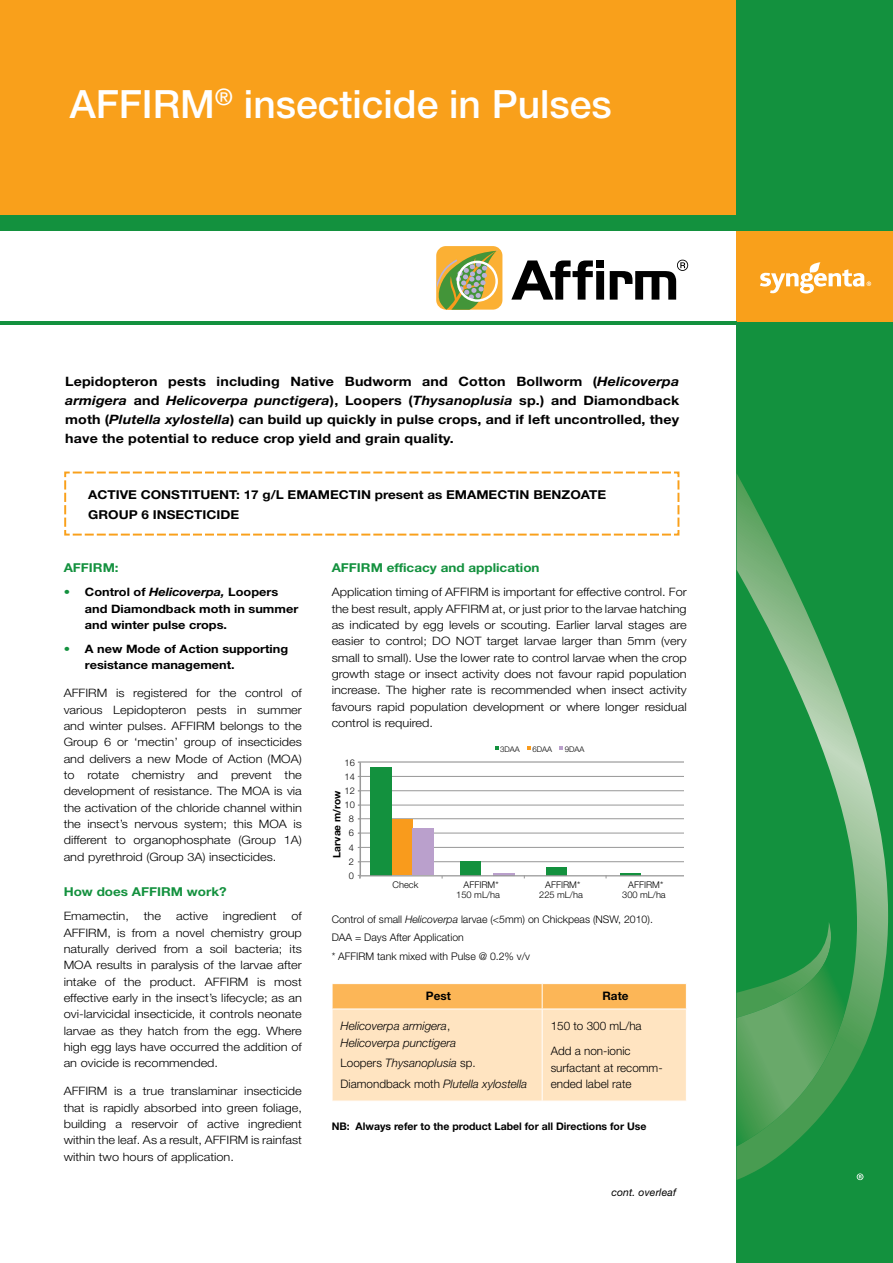
<style>
.page{position:relative;width:893px;height:1263px;background:#fff}
.page>*{position:absolute;margin:0;border:0;box-sizing:border-box;transform-origin:0 0}
.t1{font:500 39px "Helvetica Neue LT Std";color:#fff}
.t2{font:700 12.9px/19px "Helvetica Neue LT Std";letter-spacing:.01em;color:#000;text-align:justify;scale:1.1 1}
.t3{font:700 12.3px/20.2px "Helvetica Neue LT Std";color:#000;scale:1.1 1}
.t4{font:700 12.3px "Helvetica Neue LT Std";color:#13913e;scale:1.1 1}
.t5{font:italic 300 11.7px/16.5px "Helvetica Neue LT Std";color:#000}
.t6{font:300 11.7px/25px "Helvetica Neue LT Std";color:#000}
.t7{font:700 11.7px "Helvetica Neue LT Std";color:#000}
.t8{font:300 11.55px/16.4px "Helvetica Neue LT Std";color:#000;text-align:justify;scale:1.1 1}
.t9{font:700 11.55px/16.4px "Helvetica Neue LT Std";color:#000;scale:1.1 1}
.t10{font:300 10.5px/17.7px "Helvetica Neue LT Std";color:#000}
.t11{font:700 10.5px "Helvetica Neue LT Std";color:#000}
.t12{font:italic 10.5px "Helvetica Neue LT Std";letter-spacing:.01em;color:#000}
.t13{font:700 10.2px "Helvetica Neue LT Std";color:#010101}
.t14{font:300 9.3px/10.4px "Helvetica Neue LT Std";color:#010101;text-align:center}
.t15{font:300 7.8px "Helvetica Neue LT Std";color:#010101}
.s1{font-style:italic}
.s2{font-weight:300;color:#13913e}
.s3{font-style:normal}
</style>
<div class="page">
<div style="left:0;top:0;width:753px;height:218px;background:#f9a01b"></div>
<div style="left:737px;top:0;width:156px;height:1263px;background:#13913e"></div>
<svg style="left:737px;top:474px;width:151px;height:706px"></svg>
<svg style="left:737px;top:936px;width:112px;height:210px"></svg>
<svg style="left:857px;top:1173px;width:6px;height:7px"></svg>
<div style="left:736px;top:216px;width:157px;height:106px;background:#f9a01b"></div>
<div style="left:0;top:216px;width:893px;height:15px;background:#13913e"></div>
<svg style="left:760px;top:262px;width:111px;height:31px"></svg>
<hr style="left:0;top:322px;width:736px;height:3px;background:#13913e">
<svg style="left:511px;top:260px;width:82px;height:40px"></svg>
<svg style="left:610px;top:260px;width:78px;height:40px"></svg>
<div style="left:596px;top:271px;width:8px;height:29px;background:#000"></div>
<div style="left:596px;top:260px;width:8px;height:8px;background:#000"></div>
<div style="left:436px;top:246px;width:66px;height:64px;background:#fbb034;border-radius:10px"></div>
<svg style="left:436px;top:251px;width:62px;height:59px"></svg>
<svg style="left:64px;top:471px;width:616px;height:65px"></svg>
<hr style="left:360px;top:762px;width:324px;height:1px;background:#979797">
<hr style="left:360px;top:776px;width:324px;height:1px;background:#979797">
<hr style="left:360px;top:790px;width:324px;height:1px;background:#979797">
<hr style="left:360px;top:805px;width:324px;height:1px;background:#979797">
<hr style="left:360px;top:818px;width:324px;height:1px;background:#979797">
<hr style="left:360px;top:833px;width:324px;height:1px;background:#979797">
<hr style="left:360px;top:847px;width:324px;height:1px;background:#979797">
<hr style="left:360px;top:861px;width:324px;height:1px;background:#979797">
<hr style="left:620px;top:873px;width:21px;height:2px;background:#13913e">
<div style="left:546px;top:867px;width:21px;height:8px;background:#13913e"></div>
<div style="left:460px;top:861px;width:21px;height:14px;background:#13913e"></div>
<div style="left:370px;top:767px;width:22px;height:108px;background:#13913e"></div>
<div style="left:392px;top:819px;width:20px;height:56px;background:#f99b1c"></div>
<hr style="left:494px;top:873px;width:21px;height:2px;background:#baa0cc">
<div style="left:412px;top:828px;width:22px;height:47px;background:#baa0cc"></div>
<hr style="left:360px;top:762px;width:1px;height:114px;background:#979797">
<hr style="left:360px;top:875px;width:324px;height:1px;background:#979797">
<svg style="left:495px;top:746px;width:3px;height:4px"></svg>
<svg style="left:527px;top:746px;width:4px;height:4px"></svg>
<svg style="left:559px;top:746px;width:4px;height:4px"></svg>
<svg style="left:332px;top:983px;width:354px;height:118px;background:#fedbac"></svg>
<hr style="left:332px;top:1008px;width:210px;height:1px;background:#fff">
<hr style="left:332px;top:1009px;width:1px;height:92px;background:#fff">
<hr style="left:542px;top:1008px;width:145px;height:1px;background:#fff">
<hr style="left:542px;top:1009px;width:1px;height:92px;background:#fff">
<h1 class="t1" style="left:70px;top:81px;width:544px">AFFIRM<sup>®</sup> insecticide in Pulses</h1>
<p class="t2" style="left:65px;top:371px;width:560px">Lepidopteron pests including Native Budworm and Cotton Bollworm (<span class="s1">Helicoverpa armigera</span> and <span class="s1">Helicoverpa punctigera</span>), Loopers (<span class="s1">Thysanoplusia</span> sp.) and Diamondback moth (<span class="s1">Plutella xylostella</span>) can build up quickly in pulse crops, and if left uncontrolled, they have the potential to reduce crop yield and grain quality.</p>
<p class="t3" style="left:88px;top:484px;width:472px">ACTIVE CONSTITUENT: 17 g/L EMAMECTIN present as EMAMECTIN BENZOATE<br>GROUP 6 INSECTICIDE</p>
<p class="t4" style="left:64px;top:560px;width:51px">AFFIRM:</p>
<p class="t9" style="left:85px;top:584px;width:195px;text-indent:-21px"><span class="s2">•</span> Control of <span class="s1">Helicoverpa,</span> Loopers and Diamondback moth in summer and winter pulse crops.</p>
<p class="t9" style="left:85px;top:640px;width:186px;text-indent:-21px"><span class="s2">•</span> A new Mode of Action supporting resistance management.</p>
<p class="t8" style="left:64px;top:685px;width:218px">AFFIRM is registered for the control of various Lepidopteron pests in summer and winter pulses. AFFIRM belongs to the Group 6 or ‘mectin’ group of insecticides and delivers a new Mode of Action (MOA) to rotate chemistry and prevent the development of resistance. The MOA is via the activation of the chloride channel within the insect’s nervous system; this MOA is different to organophosphate (Group 1A) and pyrethroid (Group 3A) insecticides.</p>
<p class="t4" style="left:64px;top:884px;width:150px">How does AFFIRM work?</p>
<p class="t8" style="left:64px;top:908px;width:61px">Emamectin,</p>
<p class="t8" style="left:144px;top:908px;width:17px">the</p>
<p class="t8" style="left:176px;top:908px;width:30px">active</p>
<p class="t8" style="left:223px;top:908px;width:50px">ingredient</p>
<p class="t8" style="left:64px;top:908px;width:218px;text-indent:228px">of AFFIRM, is from a novel chemistry group naturally derived from a soil bacteria; its MOA results in paralysis of the larvae after intake of the product. AFFIRM is most effective early in the insect’s lifecycle; as an ovi-larvicidal insecticide, it controls neonate larvae as they hatch from the egg. Where high egg lays have occurred the addition of an ovicide is recommended.</p>
<p class="t8" style="left:64px;top:1082px;width:218px">AFFIRM is a true translaminar insecticide that is rapidly absorbed into green foliage, building a reservoir of active ingredient within the leaf. As a result, AFFIRM is rainfast within two hours of application.</p>
<p class="t4" style="left:332px;top:560px;width:191px">AFFIRM efficacy and application</p>
<p class="t8" style="left:332px;top:584px;width:324px">Application timing of AFFIRM is important for effective control. For the best result, apply AFFIRM at, or just prior to the larvae hatching as indicated by egg levels or scouting. Earlier larval stages are easier to control; DO NOT target larvae larger than 5mm (very small to small). Use the lower rate to control larvae when the crop growth stage or insect activity does not favour rapid population increase. The higher rate is recommended when insect activity favours rapid population development or where longer residual control is required.</p>
<p class="t14" style="left:345px;top:757px;width:12px">16</p>
<p class="t14" style="left:345px;top:771px;width:12px">14</p>
<p class="t14" style="left:345px;top:785px;width:12px">12</p>
<p class="t13" style="left:330px;top:857px;width:68px;rotate:-90deg">Larvae m/row</p>
<p class="t14" style="left:345px;top:799px;width:12px">10</p>
<p class="t14" style="left:349px;top:813px;width:7px">8</p>
<p class="t14" style="left:349px;top:828px;width:7px">6</p>
<p class="t14" style="left:349px;top:842px;width:7px">4</p>
<p class="t14" style="left:349px;top:856px;width:7px">2</p>
<p class="t14" style="left:349px;top:870px;width:7px">0</p>
<p class="t15" style="left:500px;top:744px;width:21px">3DAA</p>
<p class="t15" style="left:532px;top:744px;width:21px">6DAA</p>
<p class="t15" style="left:565px;top:744px;width:21px">9DAA</p>
<p class="t14" style="left:393px;top:879px;width:27px">Check</p>
<p class="t14" style="left:456px;top:879px;width:45px;text-align:right">AFFIRM*<br>150 mL/ha</p>
<p class="t14" style="left:539px;top:879px;width:45px">AFFIRM*<br>225 mL/ha</p>
<p class="t14" style="left:622px;top:879px;width:45px">AFFIRM*<br>300 mL/ha</p>
<p class="t10" style="left:332px;top:910px;width:323px">Control of small <span class="s1">Helicoverpa</span> larvae (&lt;5mm) on Chickpeas (NSW, 2010).<br>DAA = Days After Application</p>
<p class="t10" style="left:332px;top:948px;width:200px">* AFFIRM tank mixed with Pulse @ 0.2% v/v</p>
<p class="t7" style="left:426px;top:989px;width:26px">Pest</p>
<p class="t7" style="left:602px;top:989px;width:27px">Rate</p>
<p class="t5" style="left:341px;top:1017px;width:117px">Helicoverpa armigera<span class="s3">,<br></span>Helicoverpa punctigera</p>
<p class="t5" style="left:341px;top:1053px;width:188px;line-height:20.7px"><span class="s3">Loopers</span> Thysanoplusia <span class="s3">sp.<br>Diamondback moth</span> Plutella xylostella</p>
<p class="t6" style="left:551px;top:1013px;width:93px">150 to 300 mL/ha<br>Add a non-ionic</p>
<p class="t6" style="left:551px;top:1059px;width:114px;line-height:16.5px">surfactant at recomm&shy;ended label rate</p>
<p class="t11" style="left:332px;top:1119px;width:316px">NB: Always refer to the product Label for all Directions for Use</p>
<p class="t12" style="left:611px;top:1186px;width:66px">cont. overleaf</p>
</div>
